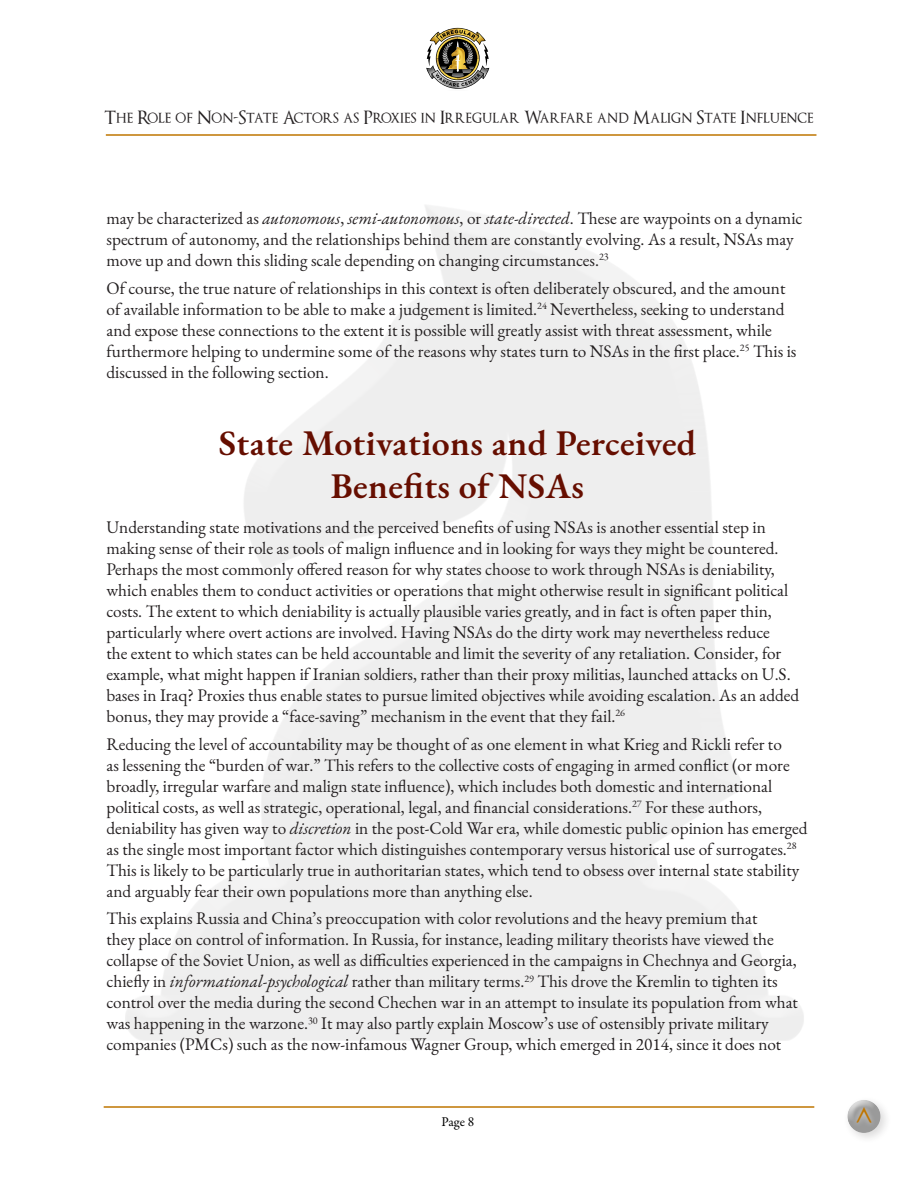
<style>
.page{position:relative;width:918px;height:1188px;background:#fff}
.page>*{position:absolute;margin:0;border:0;box-sizing:border-box;transform-origin:0 0}
.t1{font:48px "EB Garamond";color:#bf7500;scale:.75 1}
.TOC_Entries{font:600 36px "EB Garamond";letter-spacing:.01em;color:#660e00}
.t2{font:18px "Optimus Princeps";color:#231f20}
.t3{font:17.25px/21px "EB Garamond";color:#231f20}
.t4{font:13.5px "Garamond Premr Pro";color:#000}
.s1{font-style:italic}
</style>
<div class="page">
<svg style="left:426px;top:28px;width:63px;height:61px"></svg>
<div style="left:843px;top:1096px;width:49px;height:48px;background:#231f20;opacity:.4"></div>
<div style="left:845px;top:1097px;width:36px;height:27px;background:#fff;opacity:.75"></div>
<div style="left:845px;top:1104px;width:36px;height:29px;background:#231f20;opacity:.84"></div>
<div style="left:851px;top:1103px;width:26px;height:26px;background:#fff;opacity:.81"></div>
<hr style="left:106px;top:134px;width:710px;height:2px;background:#bf7500">
<hr style="left:104px;top:1106px;width:710px;height:2px;background:#bf7500">
<p class="t2" style="left:105px;top:108px;width:710px">The Role of Non-State Actors as Proxies in Irregular Warfare and Malign State Influence</p>
<p class="t3" style="left:106px;top:208px;width:698px">may be characterized as <span class="s1">autonomous</span>, <span class="s1">semi-autonomous</span>, or <span class="s1">state-directed</span>. These are waypoints on a dynamic spectrum of autonomy, and the relationships behind them are constantly evolving. As a result, NSAs may move up and down this sliding scale depending on changing circumstances.<sup>23</sup></p>
<p class="t3" style="left:107px;top:277px;width:692px">Of course, the true nature of relationships in this context is often deliberately obscured, and the amount of available information to be able to make a judgement is limited.<sup>24</sup> Nevertheless, seeking to understand and expose these connections to the extent it is possible will greatly assist with threat assessment, while furthermore helping to undermine some of the reasons why states turn to NSAs in the first place.<sup>25</sup> This is discussed in the following section.</p>
<p class="TOC_Entries" style="left:219px;top:419px;width:479px">State Motivations and Perceived</p>
<p class="TOC_Entries" style="left:331px;top:462px;width:255px">Benefits of NSAs</p>
<p class="t3" style="left:106px;top:517px;width:694px">Understanding state motivations and the perceived benefits of using NSAs is another essential step in making sense of their role as tools of malign influence and in looking for ways they might be countered.<br>Perhaps the most commonly offered reason for why states choose to work through NSAs is deniability, which enables them to conduct activities or operations that might otherwise result in significant political costs. The extent to which deniability is actually plausible varies greatly, and in fact is often paper thin, particularly where overt actions are involved. Having NSAs do the dirty work may nevertheless reduce<br>the extent to which states can be held accountable and limit the severity of any retaliation. Consider, for example, what might happen if Iranian soldiers, rather than their proxy militias, launched attacks on U.S. bases in Iraq? Proxies thus enable states to pursue limited objectives while avoiding escalation. As an added bonus, they may provide a “face-saving” mechanism in the event that they fail.<sup>26</sup></p>
<p class="t3" style="left:107px;top:733px;width:703px">Reducing the level of accountability may be thought of as one element in what Krieg and Rickli refer to<br>as lessening the “burden of war.” This refers to the collective costs of engaging in armed conflict (or more broadly, irregular warfare and malign state influence), which includes both domestic and international political costs, as well as strategic, operational, legal, and financial considerations.<sup>27</sup> For these authors, deniability has given way to <span class="s1">discretion</span> in the post-Cold War era, while domestic public opinion has emerged as the single most important factor which distinguishes contemporary versus historical use of surrogates.<sup>28<br></sup>This is likely to be particularly true in authoritarian states, which tend to obsess over internal state stability and arguably fear their own populations more than anything else.</p>
<p class="t3" style="left:106px;top:908px;width:693px">This explains Russia and China’s preoccupation with color revolutions and the heavy premium that<br>they place on control of information. In Russia, for instance, leading military theorists have viewed the collapse of the Soviet Union, as well as difficulties experienced in the campaigns in Chechnya and Georgia, chiefly in <span class="s1">informational-psychological</span> rather than military terms.<sup>29</sup> This drove the Kremlin to tighten its control over the media during the second Chechen war in an attempt to insulate its population from what was happening in the warzone.<sup>30</sup> It may also partly explain Moscow’s use of ostensibly private military companies (PMCs) such as the now-infamous Wagner Group, which emerged in 2014, since it does not</p>
<p class="t4" style="left:441px;top:1114px;width:34px">Page 8</p>
<h1 class="t1" style="left:855px;top:1089px;width:25px">˄</h1>
</div>
